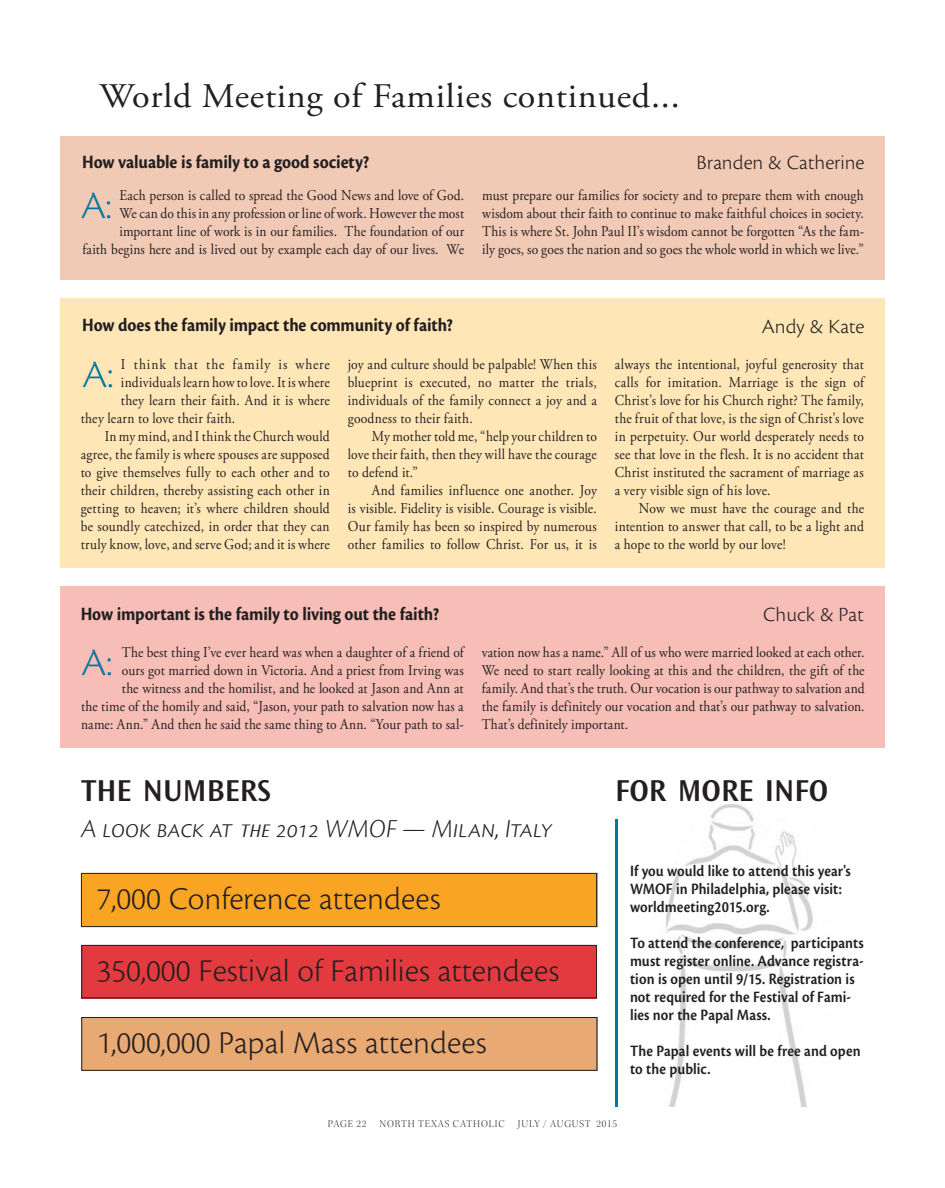
<style>
.page{position:relative;width:945px;height:1188px;background:#fff}
.page>*{position:absolute;margin:0;border:0;box-sizing:border-box;transform-origin:0 0}
.t1{font:300 40.5px "Cronos Pro";color:#0076a3}
.t2{font:34.5px "Adobe Garamond Pro";letter-spacing:.02em;color:#231f20;scale:1.05 1}
.t3{font:33px/72px "Cronos Pro Lt Capt";color:#231f20}
.t4{font:600 31.5px "Ocean Sans Std";color:#231f20}
.t5{font:italic 300 27px "Cronos Pro";color:#231f20}
.t6{font:21px "Cronos Pro Lt Capt";letter-spacing:-.005em;color:#231f20}
.t7{font:700 19.5px "Cronos Pro";letter-spacing:-.005em;color:#231f20;scale:.9 1}
.t8{font:600 16.5px/18px "Cronos Pro";letter-spacing:.005em;color:#231f20;scale:.9 1}
.t9{font:15px/18px "Adobe Garamond Pro";letter-spacing:.01em;color:#231f20;text-align:right;scale:.9 1}
.t10{font:15px "Adobe Garamond Pro";letter-spacing:.07em;color:#231f20;scale:.9 1}
.t11{font:10.5px "Kepler Std Light Disp";letter-spacing:.075em;color:#231f20}
.s1{font-family:"Ocean Sans Std";font-size:18.9px}
</style>
<div class="page">
<img style="left:666px;top:804px;width:147px;height:303px">
<div style="left:60px;top:136px;width:824px;height:144px;background:#f1cab6"></div>
<div style="left:60px;top:298px;width:824px;height:270px;background:#fee6b6"></div>
<div style="left:60px;top:586px;width:824px;height:162px;background:#f6beb6"></div>
<div style="left:81px;top:1017px;width:516px;height:54px;background:#e8a972"></div>
<div style="left:81px;top:945px;width:516px;height:53px;background:#e33a3f"></div>
<div style="left:81px;top:873px;width:516px;height:54px;background:#f9a523"></div>
<hr style="left:615px;top:819px;width:3px;height:288px;background:#0076a3">
<div style="left:81px;top:1017px;width:516px;height:54px;border:1px solid #231f20"></div>
<div style="left:81px;top:945px;width:516px;height:53px;border:1px solid #231f20"></div>
<div style="left:81px;top:873px;width:516px;height:54px;border:1px solid #231f20"></div>
<p class="t2" style="left:100px;top:75px;width:554px">World Meeting of Families continued...</p>
<p class="t7" style="left:82px;top:151px;width:321px">How valuable is family to a good society?</p>
<p class="t6" style="left:697px;top:151px;width:170px">Branden &amp; Catherine</p>
<p class="t9" style="left:83px;top:187px;width:426px">Each person is called to spread the Good News and love of God.<br>We can do this in any profession or line of work. However the most important line of work is in our families. The foundation of our<br>faith begins here and is lived out by example each day of our lives. We</p>
<p class="t9" style="left:482px;top:187px;width:426px;text-align:justify">must prepare our families for society and to prepare them with enough wisdom about their faith to continue to make faithful choices in society.<br>This is where St. John Paul II’s wisdom cannot be forgotten “As the fam&shy;ily goes, so goes the nation and so goes the whole world in which we live.”</p>
<p class="t1" style="left:81px;top:182px;width:32px">A:</p>
<p class="t7" style="left:82px;top:314px;width:414px">How does the family impact the community of faith?</p>
<p class="t10" style="left:121px;top:355px;width:234px">I think that the family is where</p>
<p class="t9" style="left:121px;top:374px;width:234px">individuals learn how to love. It is where</p>
<p class="t9" style="left:121px;top:392px;width:234px">they learn their faith. And it is where</p>
<p class="t9" style="left:81px;top:410px;width:173px">they learn to love their faith.</p>
<p class="t9" style="left:105px;top:428px;width:252px">In my mind, and I think the Church would</p>
<p class="t9" style="left:81px;top:446px;width:278px">agree, the family is where spouses are supposed</p>
<p class="t9" style="left:81px;top:464px;width:278px">to give themselves fully to each other and to</p>
<p class="t9" style="left:81px;top:482px;width:278px">their children, thereby assisting each other in</p>
<p class="t9" style="left:81px;top:500px;width:278px">getting to heaven; it’s where children should</p>
<p class="t9" style="left:81px;top:518px;width:278px">be soundly catechized, in order that they can</p>
<p class="t9" style="left:81px;top:536px;width:278px">truly know, love, and serve God; and it is where</p>
<p class="t9" style="left:348px;top:356px;width:278px">joy and culture should be palpable! When this</p>
<p class="t9" style="left:348px;top:374px;width:278px">blueprint is executed, no matter the trials,</p>
<p class="t9" style="left:348px;top:392px;width:278px">individuals of the family connect a joy and a</p>
<p class="t9" style="left:348px;top:410px;width:140px">goodness to their faith.</p>
<p class="t9" style="left:372px;top:428px;width:252px">My mother told me, “help your children to</p>
<p class="t9" style="left:348px;top:446px;width:278px">love their faith, then they will have the courage</p>
<p class="t9" style="left:348px;top:464px;width:80px">to defend it.”</p>
<p class="t9" style="left:372px;top:482px;width:252px">And families influence one another. Joy</p>
<p class="t9" style="left:348px;top:500px;width:278px">is visible. Fidelity is visible. Courage is visible.</p>
<p class="t9" style="left:348px;top:518px;width:278px">Our family has been so inspired by numerous</p>
<p class="t9" style="left:348px;top:536px;width:278px">other families to follow Christ. For us, it is</p>
<p class="t1" style="left:82px;top:351px;width:32px">A:</p>
<p class="t6" style="left:762px;top:314px;width:104px">Andy &amp; Kate</p>
<p class="t9" style="left:615px;top:356px;width:278px">always the intentional, joyful generosity that</p>
<p class="t9" style="left:615px;top:374px;width:278px">calls for imitation. Marriage is the sign of</p>
<p class="t9" style="left:615px;top:392px;width:278px">Christ’s love for his Church right? The family,</p>
<p class="t9" style="left:615px;top:410px;width:278px">the fruit of that love, is the sign of Christ’s love</p>
<p class="t9" style="left:615px;top:428px;width:278px">in perpetuity. Our world desperately needs to</p>
<p class="t9" style="left:615px;top:446px;width:278px">see that love in the flesh. It is no accident that</p>
<p class="t9" style="left:615px;top:464px;width:278px">Christ instituted the sacrament of marriage as</p>
<p class="t9" style="left:615px;top:482px;width:175px">a very visible sign of his love.</p>
<p class="t9" style="left:639px;top:500px;width:252px">Now we must have the courage and the</p>
<p class="t9" style="left:615px;top:518px;width:278px">intention to answer that call, to be a light and</p>
<p class="t9" style="left:615px;top:536px;width:191px">a hope to the world by our love!</p>
<p class="t7" style="left:81px;top:603px;width:400px">How important is the family to living out the faith?</p>
<p class="t6" style="left:763px;top:602px;width:102px">Chuck &amp; Pat</p>
<p class="t9" style="left:81px;top:644px;width:427px">The best thing I’ve ever heard was when a daughter of a friend of<br>ours got married down in Victoria. And a priest from Irving was<br>the witness and the homilist, and he looked at Jason and Ann at<br>the time of the homily and said, “Jason, your path to salvation now has a name: Ann.” And then he said the same thing to Ann. “Your path to sal-</p>
<p class="t9" style="left:482px;top:644px;width:427px;text-align:justify">vation now has a name.” All of us who were married looked at each other.<br>We need to start really looking at this and the children, the gift of the family. And that’s the truth. Our vocation is our pathway to salvation and the family is definitely our vocation and that’s our pathway to salvation.<br>That’s definitely important.</p>
<p class="t1" style="left:81px;top:639px;width:32px">A:</p>
<p class="t4" style="left:81px;top:773px;width:191px">THE NUMBERS</p>
<p class="t5" style="left:81px;top:813px;width:473px">A look back at <span class="s1">the</span> 2012 WMOF — Milan, Italy</p>
<p class="t3" style="left:97px;top:863px;width:464px">7,000 Conference attendees<br>350,000 Festival of Families attendees<br>1,000,000 Papal Mass attendees</p>
<p class="t4" style="left:615px;top:773px;width:215px">FOR MORE INFO</p>
<p class="t8" style="left:630px;top:862px;width:247px">If you would like to attend this year's<br>WMOF in Philadelphia, please visit: worldmeeting2015.org.</p>
<p class="t8" style="left:630px;top:934px;width:261px">To attend the conference, participants must register online. Advance registra&shy;tion is open until 9/15. Registration is not required for the Festival of Fami&shy;lies nor the Papal Mass.</p>
<p class="t8" style="left:630px;top:1042px;width:258px">The Papal events will be free and open to the public.</p>
<p class="t11" style="left:328px;top:1118px;width:40px">PAGE 22</p>
<p class="t11" style="left:380px;top:1118px;width:126px">NORTH TEXAS CATHOLIC</p>
<p class="t11" style="left:518px;top:1118px;width:101px">JULY / AUGUST 2015</p>
</div>
